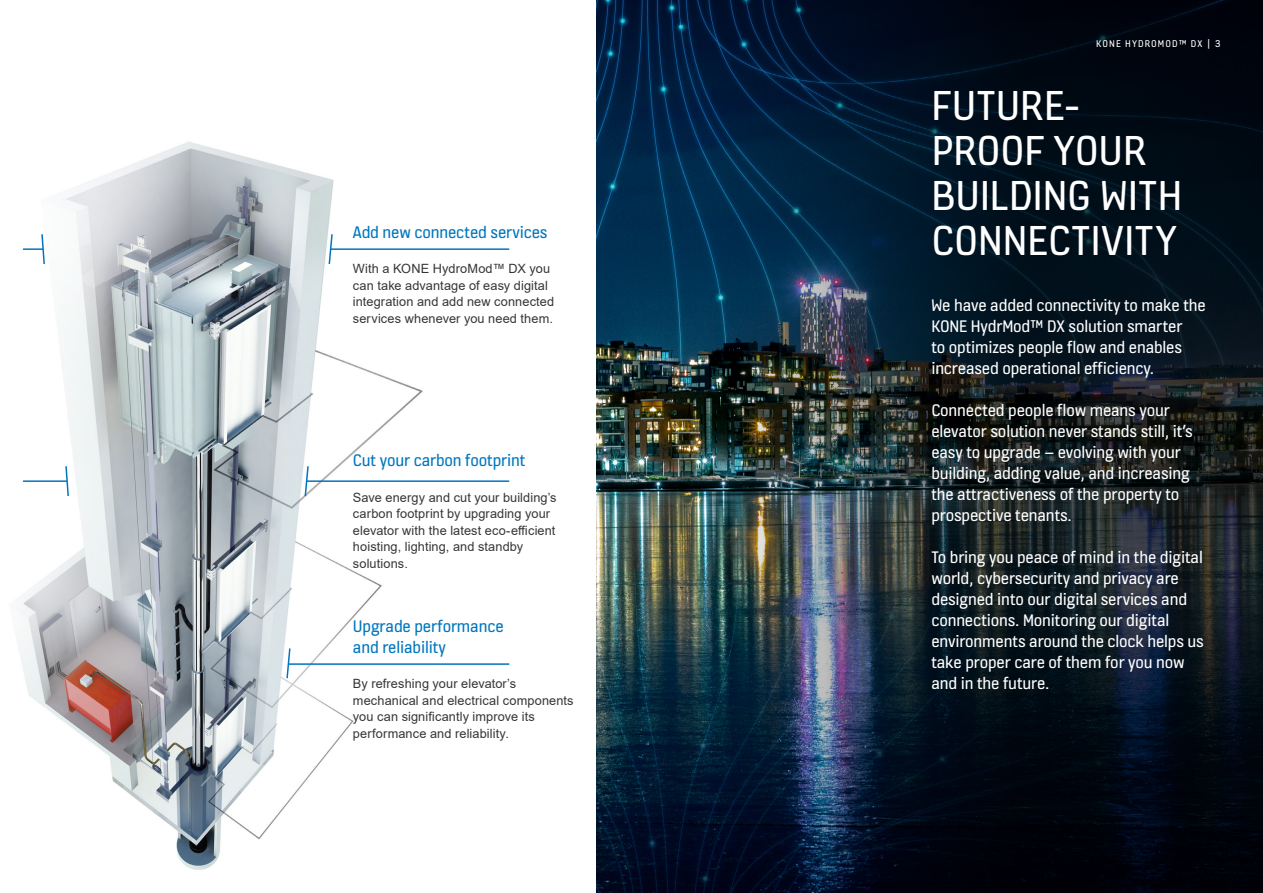
<style>
.page{position:relative;width:1263px;height:893px;background:#fff}
.page>*{position:absolute;margin:0;border:0;box-sizing:border-box;transform-origin:0 0}
.Headline__White{font:45px/45px "KONE Information v 13";color:#fff}
.Lead_text__White{font:18px/21px "KONE Information";letter-spacing:-.01em;color:#fff}
.Lead_text__Blue{font:18px/21px "KONE Information v 13";letter-spacing:-.01em;color:#0077be}
.Bodycopy{font:12.75px/16.5px "Arial";letter-spacing:.01em;color:#363636}
.t1{font:10.5px "KONE Information v 13";letter-spacing:.1em;color:#fff}
</style>
<div class="page">
<img style="left:596px;top:0;width:114px;height:893px">
<img style="left:710px;top:0;width:553px;height:893px">
<img style="left:18px;top:141px;width:405px;height:729px">
<hr style="left:288px;top:663px;width:221px;height:2px;background:#0075be">
<hr style="left:23px;top:248px;width:20px;height:2px;background:#0075be">
<hr style="left:23px;top:480px;width:44px;height:2px;background:#0075be">
<hr style="left:331px;top:248px;width:178px;height:2px;background:#0075be">
<hr style="left:307px;top:480px;width:202px;height:2px;background:#0075be">
<svg style="left:285px;top:647px;width:6px;height:33px"></svg>
<svg style="left:328px;top:233px;width:6px;height:33px"></svg>
<svg style="left:304px;top:465px;width:6px;height:33px"></svg>
<svg style="left:40px;top:233px;width:6px;height:33px"></svg>
<svg style="left:64px;top:465px;width:6px;height:33px"></svg>
<p class="Lead_text__Blue" style="left:353px;top:221px;width:196px">Add new connected services</p>
<p class="Bodycopy" style="left:353px;top:261px;width:203px">With a KONE HydroMod™ DX you can take advantage of easy digital integration and add new connected services whenever you need them.</p>
<p class="Lead_text__Blue" style="left:353px;top:449px;width:174px">Cut your carbon footprint</p>
<p class="Bodycopy" style="left:353px;top:489px;width:205px">Save energy and cut your building’s carbon footprint by upgrading your elevator with the latest eco-efficient hoisting, lighting, and standby solutions.</p>
<p class="Lead_text__Blue" style="left:353px;top:615px;width:152px">Upgrade performance and reliability</p>
<p class="Bodycopy" style="left:353px;top:675px;width:222px">By refreshing your elevator’s mechanical and electrical components you can significantly improve its performance and reliability.</p>
<p class="t1" style="left:1096px;top:37px;width:126px">KONE HYDROMOD™ DX | 3</p>
<p class="Headline__White" style="left:931px;top:81px;width:252px">FUTURE-<br>PROOF YOUR<br>BUILDING WITH<br>CONNECTIVITY</p>
<p class="Lead_text__White" style="left:931px;top:296px;width:276px">We have added connectivity to make the KONE HydrMod™ DX solution smarter<br>to optimizes people flow and enables increased operational efficiency.</p>
<p class="Lead_text__White" style="left:931px;top:401px;width:263px">Connected people flow means your elevator solution never stands still, it’s easy to upgrade – evolving with your building, adding value, and increasing the attractiveness of the property to prospective tenants.</p>
<p class="Lead_text__White" style="left:931px;top:548px;width:273px">To bring you peace of mind in the digital</p>
<p class="Lead_text__White" style="left:931px;top:569px;width:249px">world, cybersecurity and privacy are</p>
<p class="Lead_text__White" style="left:931px;top:590px;width:257px">designed into our digital services and</p>
<p class="Lead_text__White" style="left:931px;top:611px;width:239px">connections. Monitoring our digital</p>
<p class="Lead_text__White" style="left:931px;top:632px;width:274px">environments around the clock helps us</p>
<p class="Lead_text__White" style="left:931px;top:653px;width:255px">take proper care of them for you now</p>
<p class="Lead_text__White" style="left:931px;top:674px;width:120px">and in the future.</p>
</div>
